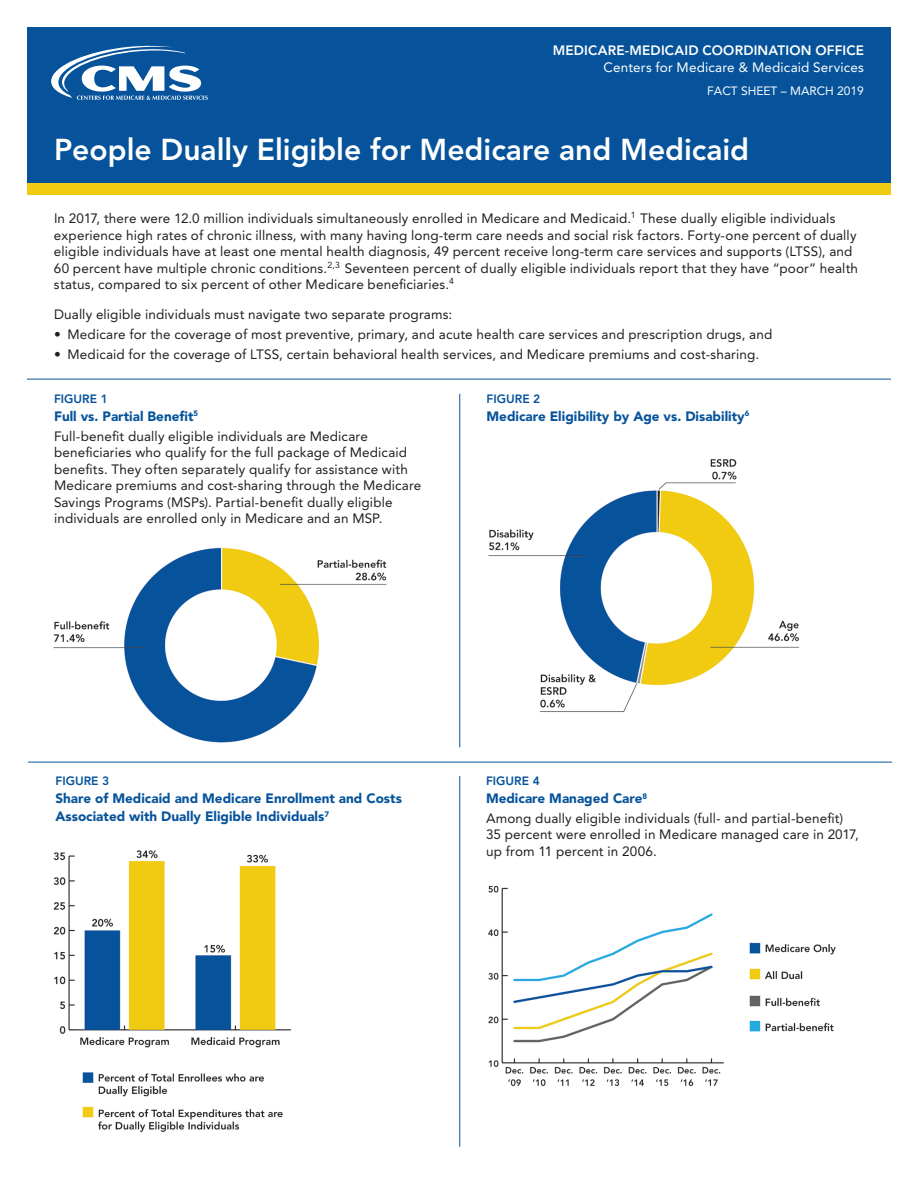
<style>
.page{position:relative;width:918px;height:1188px;background:#fff}
.page>*{position:absolute;margin:0;border:0;box-sizing:border-box;transform-origin:0 0}
.t1{font:800 30px "Avenir LT Std";color:#fff}
.t2{font:13.5px/16.5px "Avenir LT Std";letter-spacing:.01em;color:#221e1f}
.t3{font:13.5px "Avenir LT Std";letter-spacing:.01em;color:#231f20}
.t4{font:900 13.5px/18px "Avenir LT Std";color:#06539b}
.t5{font:800 13.5px/16.5px "Avenir LT Std";letter-spacing:.01em;color:#fff;text-align:right}
.t6{font:800 12px "Avenir LT Std";color:#06539b}
.t7{font:12px "Avenir LT Std";color:#fff}
.s1{font-weight:400}
</style>
<div class="page">
<div style="left:27px;top:27px;width:864px;height:157px;background:#06539b"></div>
<svg style="left:51px;top:46px;width:157px;height:54px"></svg>
<div style="left:27px;top:184px;width:864px;height:11px;background:#f0cb12"></div>
<img style="left:53px;top:850px;width:238px;height:282px">
<hr style="left:459px;top:394px;width:1px;height:353px;background:#06539b">
<hr style="left:459px;top:776px;width:1px;height:371px;background:#06539b">
<img style="left:53px;top:547px;width:334px;height:196px">
<hr style="left:27px;top:379px;width:864px;height:1px;background:#06539b">
<hr style="left:28px;top:762px;width:864px;height:1px;background:#06539b">
<img style="left:488px;top:459px;width:312px;height:253px">
<img style="left:488px;top:885px;width:348px;height:202px">
<p class="t5" style="left:553px;top:42px;width:313px">MEDICARE-MEDICAID COORDINATION OFFICE<br><span class="s1">Centers for Medicare &amp; Medicaid Services</span></p>
<p class="t7" style="left:707px;top:84px;width:158px">FACT SHEET – MARCH 2019</p>
<h1 class="t1" style="left:54px;top:132px;width:697px">People Dually Eligible for Medicare and Medicaid</h1>
<p class="t2" style="left:54px;top:210px;width:783px">In 2017, there were 12.0 million individuals simultaneously enrolled in Medicare and Medicaid.<sup>1</sup> These dually eligible individuals</p>
<p class="t2" style="left:54px;top:227px;width:806px">experience high rates of chronic illness, with many having long-term care needs and social risk factors. Forty-one percent of dually eligible individuals have at least one mental health diagnosis, 49 percent receive long-term care services and supports (LTSS), and<br>60 percent have multiple chronic conditions.<sup>2,3</sup> Seventeen percent of dually eligible individuals report that they have “poor” health</p>
<p class="t2" style="left:54px;top:276px;width:402px">status, compared to six percent of other Medicare beneficiaries.<sup>4</sup></p>
<p class="t2" style="left:54px;top:306px;width:400px">Dually eligible individuals must navigate two separate programs:</p>
<p class="t3" style="left:54px;top:326px;width:720px">• Medicare for the coverage of most preventive, primary, and acute health care services and prescription drugs, and</p>
<p class="t3" style="left:54px;top:346px;width:707px">• Medicaid for the coverage of LTSS, certain behavioral health services, and Medicare premiums and cost-sharing.</p>
<h2 class="t6" style="left:487px;top:392px;width:55px">FIGURE 2</h2>
<h2 class="t4" style="left:487px;top:407px;width:264px">Medicare Eligibility by Age vs. Disability<sup>6</sup></h2>
<h2 class="t6" style="left:54px;top:392px;width:55px">FIGURE 1</h2>
<h2 class="t4" style="left:54px;top:407px;width:146px">Full vs. Partial Benefit<sup>5</sup></h2>
<p class="t2" style="left:54px;top:428px;width:369px">Full-benefit dually eligible individuals are Medicare beneficiaries who qualify for the full package of Medicaid benefits. They often separately qualify for assistance with Medicare premiums and cost-sharing through the Medicare Savings Programs (MSPs). Partial-benefit dually eligible individuals are enrolled only in Medicare and an MSP.</p>
<h2 class="t6" style="left:56px;top:774px;width:55px">FIGURE 3</h2>
<h2 class="t4" style="left:56px;top:789px;width:348px">Share of Medicaid and Medicare Enrollment and Costs<br>Associated with Dually Eligible Individuals<sup>7</sup></h2>
<h2 class="t6" style="left:486px;top:774px;width:55px">FIGURE 4</h2>
<h2 class="t4" style="left:486px;top:789px;width:163px">Medicare Managed Care<sup>8</sup></h2>
<p class="t2" style="left:486px;top:810px;width:375px">Among dually eligible individuals (full- and partial-benefit)<br>35 percent were enrolled in Medicare managed care in 2017, up from 11 percent in 2006.</p>
</div>
